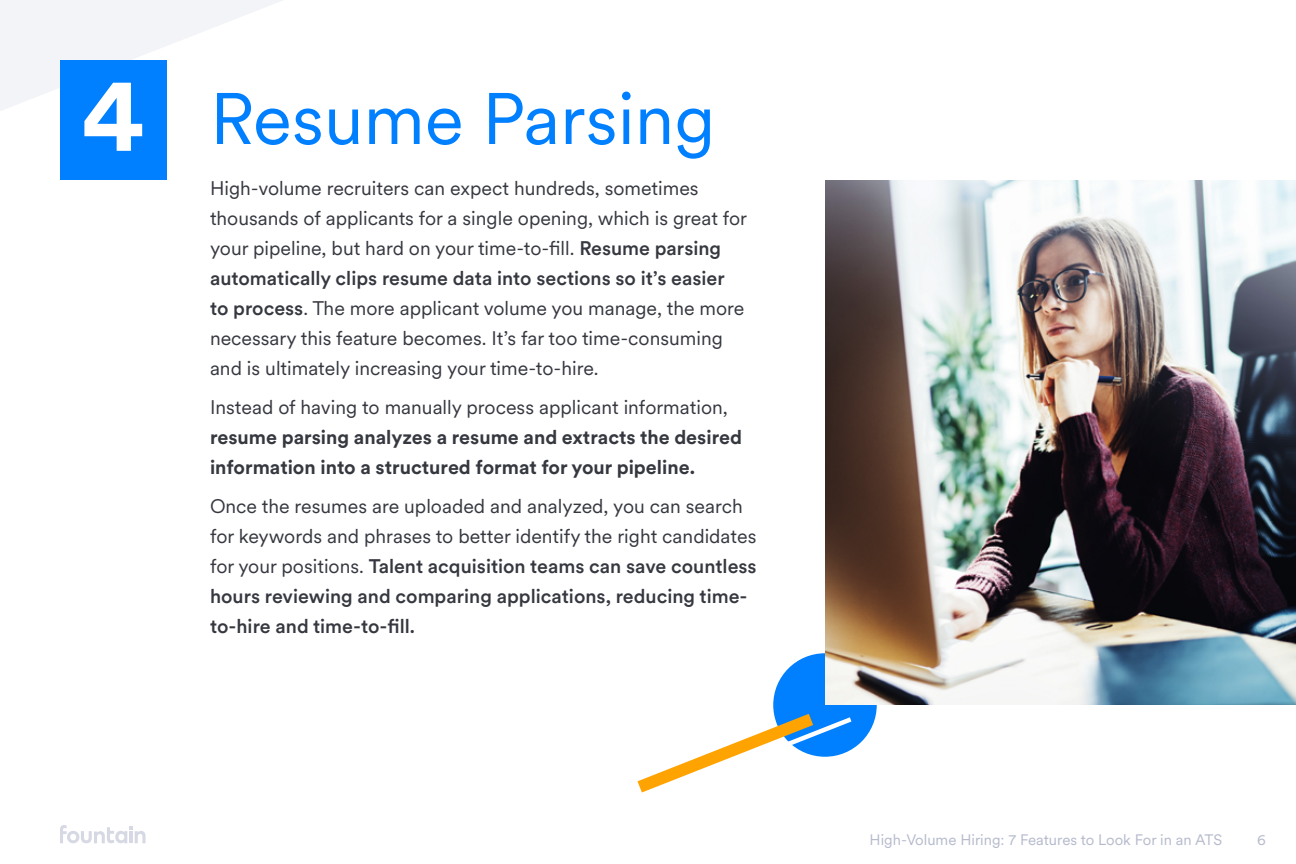
<style>
.page{position:relative;width:1296px;height:864px;background:#fff}
.page>*{position:absolute;margin:0;border:0;box-sizing:border-box;transform-origin:0 0}
.Section_Number{font:700 105px "Circular XX";color:#fff}
.t1{font:72px "Circular XX";color:#0080ff}
.Body_large{font:19.5px/30px "Circular XX";color:#363840}
.Body_large-2{font:700 19.5px/30px "Circular XX";color:#363840}
.t2{font:15px "Circular XX";color:#b5bacc}
.s1{font-weight:500}
.s2{font-weight:400}
</style>
<div class="page">
<svg style="left:60px;top:825px;width:86px;height:18px"></svg>
<div style="left:773px;top:653px;width:104px;height:104px;background:#0080ff;border-radius:50%"></div>
<svg style="left:637px;top:704px;width:219px;height:89px"></svg>
<svg style="left:0;top:0;width:282px;height:111px"></svg>
<div style="left:60px;top:60px;width:106px;height:119px;background:#0080ff"></div>
<img style="left:825px;top:180px;width:471px;height:525px">
<p class="Section_Number" style="left:81px;top:42px;width:65px">4</p>
<h1 class="t1" style="left:210px;top:71px;width:507px">Resume Parsing</h1>
<p class="Body_large" style="left:210px;top:172px;width:539px">High-volume recruiters can expect hundreds, sometimes thousands of applicants for a single opening, which is great for your pipeline, but hard on your time-to-fill. <span class="s1">Resume parsing automatically clips resume data into sections so it’s easier to process</span>. The more applicant volume you manage, the more necessary this feature becomes. It’s far too time-consuming and is ultimately increasing your time-to-hire.</p>
<p class="Body_large-2" style="left:210px;top:391px;width:534px"><span class="s2">Instead of having to manually process applicant information, </span>resume parsing analyzes a resume and extracts the desired information into a structured format for your pipeline.</p>
<p class="Body_large" style="left:210px;top:490px;width:548px">Once the resumes are uploaded and analyzed, you can search for keywords and phrases to better identify the right candidates for your positions. <span class="s1">Talent acquisition teams can save countless hours reviewing and comparing applications, reducing time&shy;to-hire and time-to-fill.</span></p>
<p class="t2" style="left:870px;top:830px;width:354px">High-Volume Hiring: 7 Features to Look For in an ATS</p>
<p class="t2" style="left:1257px;top:830px;width:10px">6</p>
</div>
